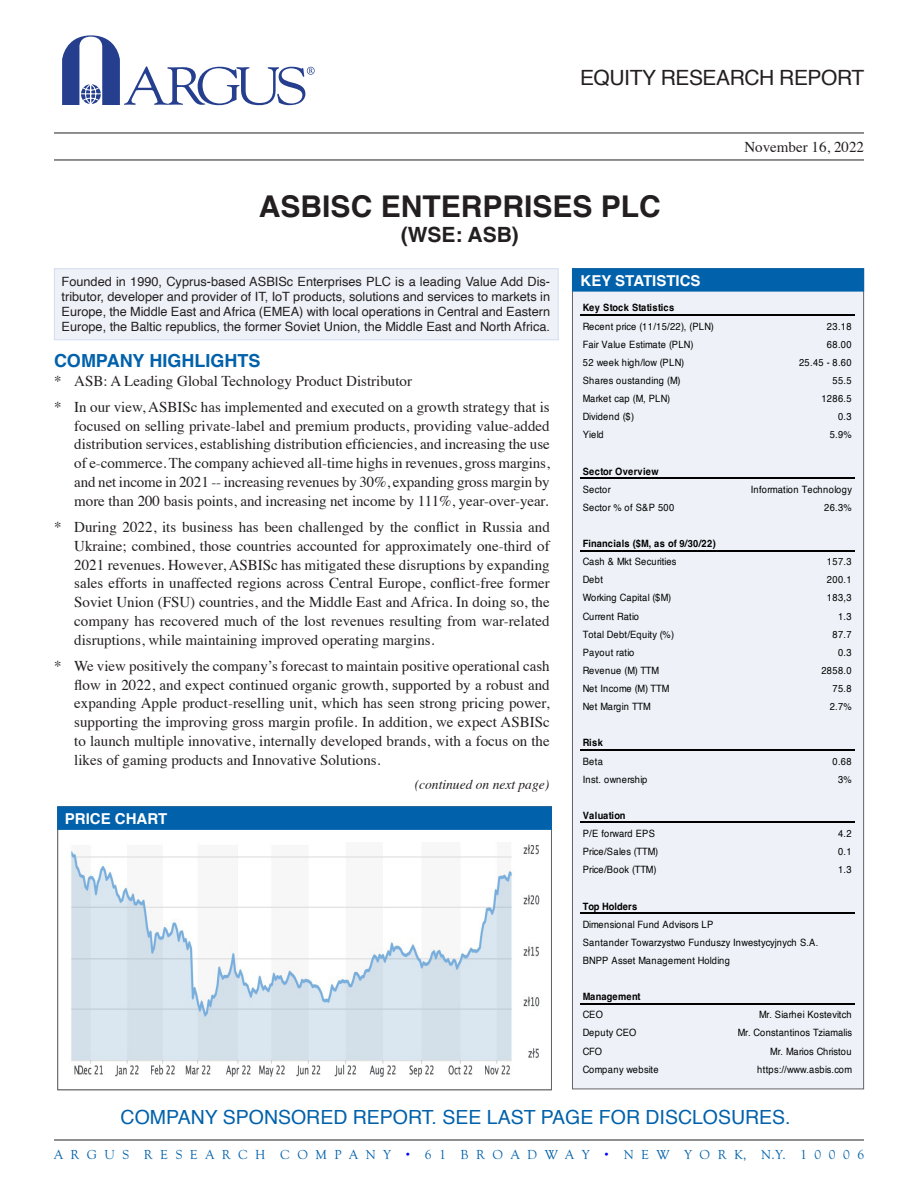
<style>
.page{position:relative;width:918px;height:1188px;background:#fff}
.page>*{position:absolute;margin:0;border:0;box-sizing:border-box;transform-origin:0 0}
.Company_Symbol{font:700 30px "Helvetica";color:#231f20}
.t1{font:21px "Helvetica";letter-spacing:-.02em;color:#231f20}
.Company_Symbol-2{font:700 21px "Helvetica";color:#231f20}
.t2{font:19.5px "Helvetica";color:#0161ab}
.Body_Head{font:700 18px "Helvetica";color:#0161ab}
.Body_Indent{font:15px/18.8px "Times";color:#231f20;text-align:justify}
.Chart_Box_Head{font:700 15px "Helvetica";color:#fff}
.t3{font:13.5px "Goudy Old Sty";color:#0161ab}
.Continued_Text{font:italic 13.5px "Times";color:#231f20}
.PG_1_Company_Blurb{font:12.75px/15px "Helvetica";color:#231f20;text-align:justify}
.t4{font:10.05px/18.1px "Helvetica";letter-spacing:.035em;color:#000;scale:.92 1}
.t5{font:700 10.05px/18.1px "Helvetica";letter-spacing:.02em;color:#000;scale:.92 1}
.t6{font:10.05px "Helvetica";color:#000;scale:.92 1}
.t7{font:10.05px "Helvetica";letter-spacing:.01em;color:#000;scale:.92 1}
.t8{font:700 10.05px/18.1px "Helvetica";letter-spacing:.04em;color:#000;scale:.92 1}
.t9{font:10.05px "Helvetica";letter-spacing:-.02em;color:#000;scale:.92 1}
.t10{font:10.05px "Helvetica";letter-spacing:-.005em;color:#000;scale:.92 1}
.t11{font:10.05px "Helvetica";letter-spacing:-.01em;color:#000;scale:.92 1}
.s1{font-weight:700}
.s2{font-weight:400}
.s3{font-family:"Helvetica";color:#00f}
</style>
<div class="page">
<hr style="left:54px;top:1140px;width:810px;height:1px;background:#231f20">
<hr style="left:54px;top:133px;width:810px;height:1px;background:#231f20">
<hr style="left:54px;top:160px;width:810px;height:1px;background:#231f20">
<div style="left:572px;top:268px;width:292px;height:821px;background:#eef2f8;border:1px solid #636366"></div>
<div style="left:572px;top:268px;width:292px;height:23px;background:#0161ab;border:1px solid #0161ab"></div>
<div style="left:54px;top:268px;width:505px;height:72px;background:#eef2f8;border:1px solid #d2dbee"></div>
<svg style="left:62px;top:35px;width:253px;height:70px"></svg>
<div style="left:57px;top:807px;width:495px;height:283px;background:#fff;border:1px solid #636366"></div>
<div style="left:57px;top:807px;width:495px;height:23px;background:#0161ab;border:1px solid #0161ab"></div>
<img style="left:71px;top:844px;width:469px;height:233px">
<hr style="left:580px;top:314px;width:275px;height:1px;background:#000">
<hr style="left:580px;top:478px;width:275px;height:1px;background:#000">
<hr style="left:580px;top:550px;width:275px;height:1px;background:#000">
<hr style="left:580px;top:749px;width:275px;height:1px;background:#000">
<hr style="left:580px;top:822px;width:275px;height:1px;background:#000">
<hr style="left:580px;top:913px;width:275px;height:1px;background:#000">
<hr style="left:580px;top:1003px;width:275px;height:1px;background:#000">
<p class="t1" style="left:580px;top:61px;width:286px">EQUITY RESEARCH REPORT</p>
<p class="Company_Symbol" style="left:259px;top:188px;width:403px">ASBISC ENTERPRISES PLC</p>
<p class="Company_Symbol-2" style="left:401px;top:222px;width:120px">(WSE: ASB)</p>
<p class="PG_1_Company_Blurb" style="left:62px;top:274px;width:490px">Founded in 1990, Cyprus-based ASBISc Enterprises PLC is a leading Value Add Dis&shy;tributor, developer and provider of IT, IoT products, solutions and services to markets in Europe, the Middle East and Africa (EMEA) with local operations in Central and Eastern Europe, the Baltic republics, the former Soviet Union, the Middle East and North Africa.</p>
<p class="Chart_Box_Head" style="left:581px;top:271px;width:122px">KEY STATISTICS</p>
<p class="t4" style="left:583px;top:299px;width:144px"><span class="s1">Key Stock Statistics<br></span>Recent price (11/15/22), (PLN)</p>
<p class="Body_Indent" style="left:744px;top:136px;width:121px">November 16, 2022</p>
<p class="t4" style="left:827px;top:317px;width:28px">23.18</p>
<p class="Body_Head" style="left:54px;top:350px;width:208px">COMPANY HIGHLIGHTS</p>
<p class="Body_Indent" style="left:54px;top:370px;width:360px">* ASB: A Leading Global Technology Product Distributor</p>
<p class="Body_Indent" style="left:74px;top:396px;width:477px;text-indent:-20px">* In our view, ASBISc has implemented and executed on a growth strategy that is focused on selling private-label and premium products, providing value-added distribution services, establishing distribution efficiencies, and increasing the use of e-commerce. The company achieved all-time highs in revenues, gross margins, and net income in 2021 -- increasing revenues by 30%, expanding gross margin by more than 200 basis points, and increasing net income by 111%, year-over-year.</p>
<p class="Body_Indent" style="left:74px;top:516px;width:477px;text-indent:-20px">* During 2022, its business has been challenged by the conflict in Russia and Ukraine; combined, those countries accounted for approximately one-third of 2021 revenues. However, ASBISc has mitigated these disruptions by expanding sales efforts in unaffected regions across Central Europe, conflict-free former Soviet Union (FSU) countries, and the Middle East and Africa. In doing so, the company has recovered much of the lost revenues resulting from war-related disruptions, while maintaining improved operating margins.</p>
<p class="Body_Indent" style="left:74px;top:655px;width:477px;text-indent:-20px">* We view positively the company’s forecast to maintain positive operational cash flow in 2022, and expect continued organic growth, supported by a robust and expanding Apple product-reselling unit, which has seen strong pricing power, supporting the improving gross margin profile. In addition, we expect ASBISc to launch multiple innovative, internally developed brands, with a focus on the likes of gaming products and Innovative Solutions.</p>
<p class="Chart_Box_Head" style="left:65px;top:809px;width:104px">PRICE CHART</p>
<p class="Continued_Text" style="left:415px;top:773px;width:136px">(continued on next page)</p>
<p class="t4" style="left:583px;top:335px;width:122px">Fair Value Estimate (PLN)</p>
<p class="t4" style="left:827px;top:335px;width:28px">68.00</p>
<p class="t4" style="left:583px;top:354px;width:112px">52 week high/low (PLN)</p>
<p class="t4" style="left:799px;top:354px;width:59px">25.45 - 8.60</p>
<p class="t4" style="left:583px;top:372px;width:108px">Shares oustanding (M)</p>
<p class="t4" style="left:832px;top:372px;width:22px">55.5</p>
<p class="t4" style="left:583px;top:390px;width:97px">Market cap (M, PLN)</p>
<p class="t4" style="left:821px;top:390px;width:34px">1286.5</p>
<p class="t6" style="left:583px;top:409px;width:57px">Dividend ($)</p>
<p class="t4" style="left:838px;top:408px;width:16px">0.3</p>
<p class="t4" style="left:583px;top:426px;width:24px">Yield</p>
<p class="t4" style="left:830px;top:426px;width:26px">5.9%</p>
<p class="t8" style="left:583px;top:463px;width:84px">Sector Overview<br><span class="s2">Sector</span></p>
<p class="t4" style="left:751px;top:480px;width:111px">Information Technology</p>
<p class="t4" style="left:583px;top:499px;width:101px">Sector % of S&amp;P 500</p>
<p class="t4" style="left:824px;top:499px;width:32px">26.3%</p>
<p class="t5" style="left:583px;top:536px;width:146px">Financials ($M, as of 9/30/22)<br><span class="s2">Cash &amp; Mkt Securities</span></p>
<p class="t4" style="left:827px;top:553px;width:28px">157.3</p>
<p class="t4" style="left:583px;top:571px;width:23px">Debt</p>
<p class="t4" style="left:827px;top:571px;width:28px">200.1</p>
<p class="t7" style="left:583px;top:590px;width:98px">Working Capital ($M)</p>
<p class="t4" style="left:827px;top:589px;width:28px">183,3</p>
<p class="t6" style="left:583px;top:608px;width:63px">Current Ratio</p>
<p class="t4" style="left:838px;top:607px;width:16px">1.3</p>
<p class="t4" style="left:583px;top:625px;width:101px">Total Debt/Equity (%)</p>
<p class="t4" style="left:832px;top:625px;width:22px">87.7</p>
<p class="t4" style="left:583px;top:644px;width:58px">Payout ratio</p>
<p class="t4" style="left:838px;top:644px;width:16px">0.3</p>
<p class="t4" style="left:583px;top:662px;width:85px">Revenue (M) TTM</p>
<p class="t4" style="left:821px;top:662px;width:34px">2858.0</p>
<p class="t6" style="left:583px;top:681px;width:96px">Net Income (M) TTM</p>
<p class="t4" style="left:832px;top:680px;width:22px">75.8</p>
<p class="t11" style="left:583px;top:699px;width:75px">Net Margin TTM</p>
<p class="t4" style="left:830px;top:698px;width:26px">2.7%</p>
<p class="t5" style="left:583px;top:735px;width:23px">Risk<br><span class="s2">Beta</span></p>
<p class="t4" style="left:832px;top:752px;width:22px">0.68</p>
<p class="t4" style="left:583px;top:770px;width:72px">Inst. ownership</p>
<p class="t4" style="left:838px;top:770px;width:17px">3%</p>
<p class="t4" style="left:583px;top:807px;width:80px"><span class="s1">Valuation<br></span>P/E forward EPS</p>
<p class="t4" style="left:838px;top:825px;width:16px">4.2</p>
<p class="t10" style="left:583px;top:844px;width:84px">Price/Sales (TTM)</p>
<p class="t4" style="left:838px;top:843px;width:16px">0.1</p>
<p class="t6" style="left:583px;top:862px;width:82px">Price/Book (TTM)</p>
<p class="t4" style="left:838px;top:861px;width:16px">1.3</p>
<p class="t4" style="left:583px;top:897px;width:258px"><span class="s1">Top Holders<br></span>Dimensional Fund Advisors LP<br>Santander Towarzystwo Funduszy Inwestycyjnych S.A.<br>BNPP Asset Management Holding</p>
<p class="t5" style="left:583px;top:989px;width:64px">Management<br><span class="s2">CEO</span></p>
<p class="t4" style="left:759px;top:1006px;width:102px">Mr. Siarhei Kostevitch</p>
<p class="t4" style="left:583px;top:1024px;width:60px">Deputy CEO</p>
<p class="t7" style="left:738px;top:1025px;width:126px">Mr. Constantinos Tziamalis</p>
<p class="t4" style="left:583px;top:1042px;width:22px">CFO</p>
<p class="t9" style="left:770px;top:1043px;width:90px">Mr. Marios Christou</p>
<p class="t4" style="left:583px;top:1060px;width:84px">Company website</p>
<p class="t4" style="left:757px;top:1060px;width:105px">https://www.asbis.com</p>
<p class="t2" style="left:121px;top:1102px;width:672px">COMPANY SPONSORED REPORT. SEE LAST PAGE FOR DISCLOSURES.</p>
<p class="t3" style="left:54px;top:1148px;width:812px">A R G U S R E S E A R C H C O M P A N Y <span class="s3">•</span> 6 1 B R O A D W A Y <span class="s3">•</span> N E W Y O R K, N.Y. 1 0 0 0 6</p>
</div>
